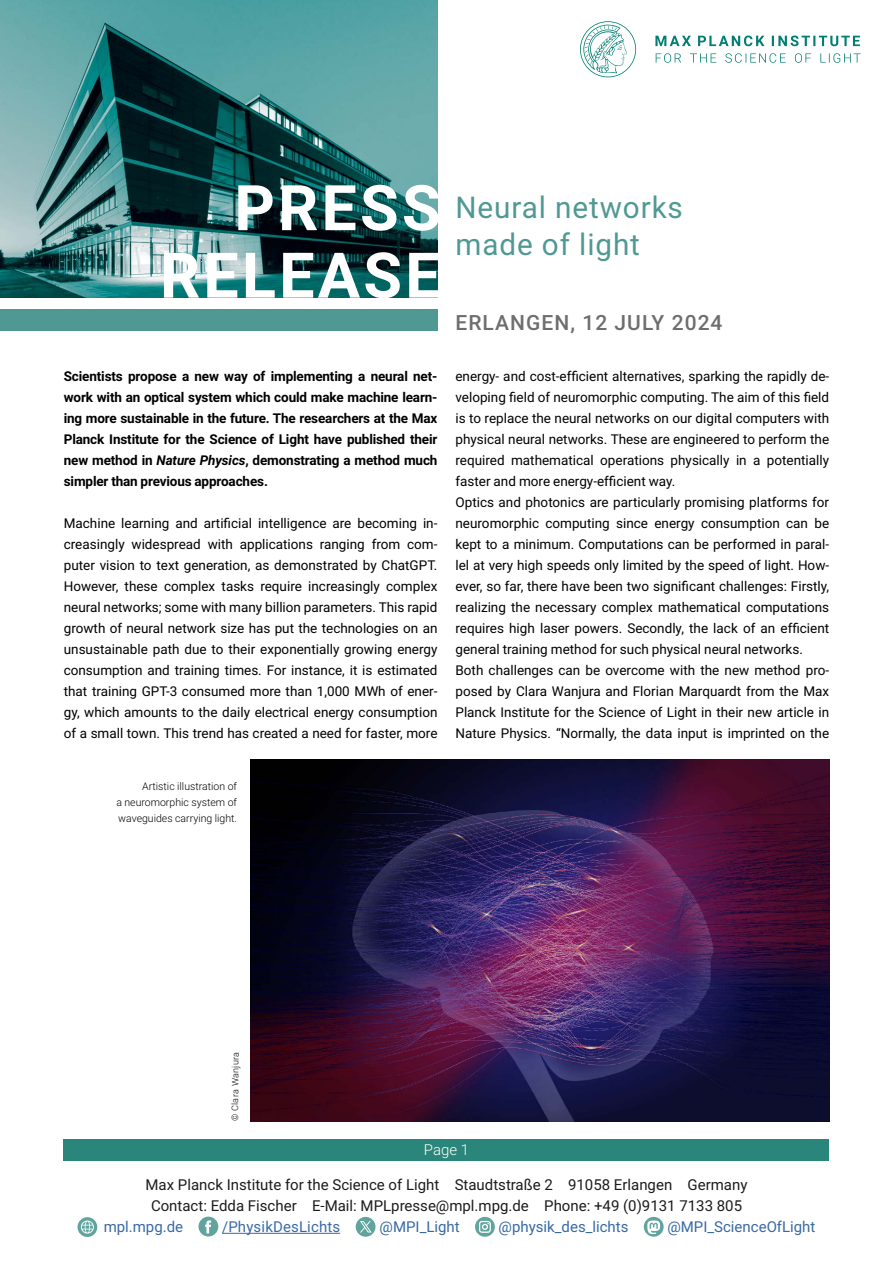
<style>
.page{position:relative;width:893px;height:1263px;background:#fff}
.page>*{position:absolute;margin:0;border:0;box-sizing:border-box;transform-origin:0 0}
.t1{font:700 63px/67.5px "Roboto";letter-spacing:.05em;color:#fff;text-align:right}
.t2{font:30px/37.2px "Roboto";letter-spacing:.03em;color:#509992}
.t3{font:500 21px "Roboto";letter-spacing:.05em;color:#6e6e6e}
.t4{font:15px/21px "Roboto";color:#000;text-align:center}
.t5{font:15px "Roboto";color:#22599b}
.t6{font:300 15px "Roboto";color:#fff}
.t7{font:13.5px/21px "Roboto";color:#000;text-align:justify}
.t8{font:700 13.5px/21px "Roboto";letter-spacing:-.01em;color:#000;text-align:justify}
.t9{font:300 10.5px/15.6px "Roboto";color:#000;text-align:justify}
.t10{font:300 9px "Roboto";color:#000}
.s1{font-style:italic}
</style>
<div class="page">
<div style="left:64px;top:1139px;width:765px;height:21px;background:#2a857a"></div>
<img style="left:0;top:0;width:437px;height:298px">
<svg style="left:580px;top:21px;width:56px;height:56px"></svg>
<svg style="left:656px;top:53px;width:205px;height:10px"></svg>
<svg style="left:655px;top:36px;width:205px;height:10px"></svg>
<div style="left:0;top:310px;width:437px;height:21px;background:#509992"></div>
<hr style="left:222px;top:1233px;width:118px;height:1px;background:#22599b">
<svg style="left:78px;top:1217px;width:19px;height:20px"></svg>
<svg style="left:81px;top:1220px;width:13px;height:13px"></svg>
<svg style="left:82px;top:1221px;width:11px;height:12px"></svg>
<svg style="left:198px;top:1216px;width:20px;height:20px"></svg>
<svg style="left:356px;top:1217px;width:20px;height:20px"></svg>
<svg style="left:360px;top:1221px;width:12px;height:11px"></svg>
<svg style="left:475px;top:1217px;width:20px;height:20px"></svg>
<svg style="left:644px;top:1217px;width:20px;height:20px"></svg>
<svg style="left:647px;top:1220px;width:13px;height:14px"></svg>
<img style="left:251px;top:759px;width:578px;height:362px">
<h1 class="t1" style="left:160px;top:172px;width:282px">PRESS<br>RELEASE</h1>
<p class="t8" style="left:64px;top:365px;width:375px">Scientists propose a new way of implementing a neural net&shy;work with an optical system which could make machine learn&shy;ing more sustainable in the future. The researchers at the Max Planck Institute for the Science of Light have published their new method in <span class="s1">Nature Physics</span>, demonstrating a method much simpler than previous approaches.</p>
<p class="t7" style="left:64px;top:512px;width:375px">Machine learning and artificial intelligence are becoming in&shy;creasingly widespread with applications ranging from com&shy;puter vision to text generation, as demonstrated by ChatGPT.<br>However, these complex tasks require increasingly complex neural networks; some with many billion parameters. This rapid growth of neural network size has put the technologies on an unsustainable path due to their exponentially growing energy consumption and training times. For instance, it is estimated that training GPT-3 consumed more than 1,000 MWh of ener&shy;gy, which amounts to the daily electrical energy consumption of a small town. This trend has created a need for faster, more</p>
<p class="t9" style="left:116px;top:778px;width:122px;text-indent:26px">Artistic illustration of a neuromorphic system of waveguides carrying light.</p>
<h2 class="t2" style="left:455px;top:187px;width:229px">Neural networks made of light</h2>
<h3 class="t3" style="left:455px;top:308px;width:269px">ERLANGEN, 12 JULY 2024</h3>
<p class="t7" style="left:455px;top:365px;width:375px;text-align:left">energy- and cost-efficient alternatives, sparking the rapidly de&shy;veloping field of neuromorphic computing. The aim of this field is to replace the neural networks on our digital computers with physical neural networks. These are engineered to perform the required mathematical operations physically in a potentially faster and more energy-efficient way.<br>Optics and photonics are particularly promising platforms for neuromorphic computing since energy consumption can be kept to a minimum. Computations can be performed in paral&shy;lel at very high speeds only limited by the speed of light. How&shy;ever, so far, there have been two significant challenges: Firstly, realizing the necessary complex mathematical computations requires high laser powers. Secondly, the lack of an efficient general training method for such physical neural networks.<br>Both challenges can be overcome with the new method pro&shy;posed by Clara Wanjura and Florian Marquardt from the Max Planck Institute for the Science of Light in their new article in Nature Physics. “Normally, the data input is imprinted on the</p>
<p class="t10" style="left:228px;top:1121px;width:71px;rotate:-89deg">© Clara Wanjura</p>
<p class="t6" style="left:424px;top:1139px;width:47px">Page 1</p>
<p class="t4" style="left:146px;top:1174px;width:603px">Max Planck Institute for the Science of Light Staudtstraße 2 91058 Erlangen Germany<br>Contact: Edda Fischer E-Mail: MPLpresse@mpl.mpg.de Phone: +49 (0)9131 7133 805</p>
<p class="t5" style="left:104px;top:1216px;width:81px">mpl.mpg.de</p>
<p class="t5" style="left:222px;top:1216px;width:120px">/PhysikDesLichts</p>
<p class="t5" style="left:380px;top:1216px;width:82px">@MPI_Light</p>
<p class="t5" style="left:499px;top:1216px;width:131px">@physik_des_lichts</p>
<p class="t5" style="left:667px;top:1216px;width:150px">@MPI_ScienceOfLight</p>
</div>
